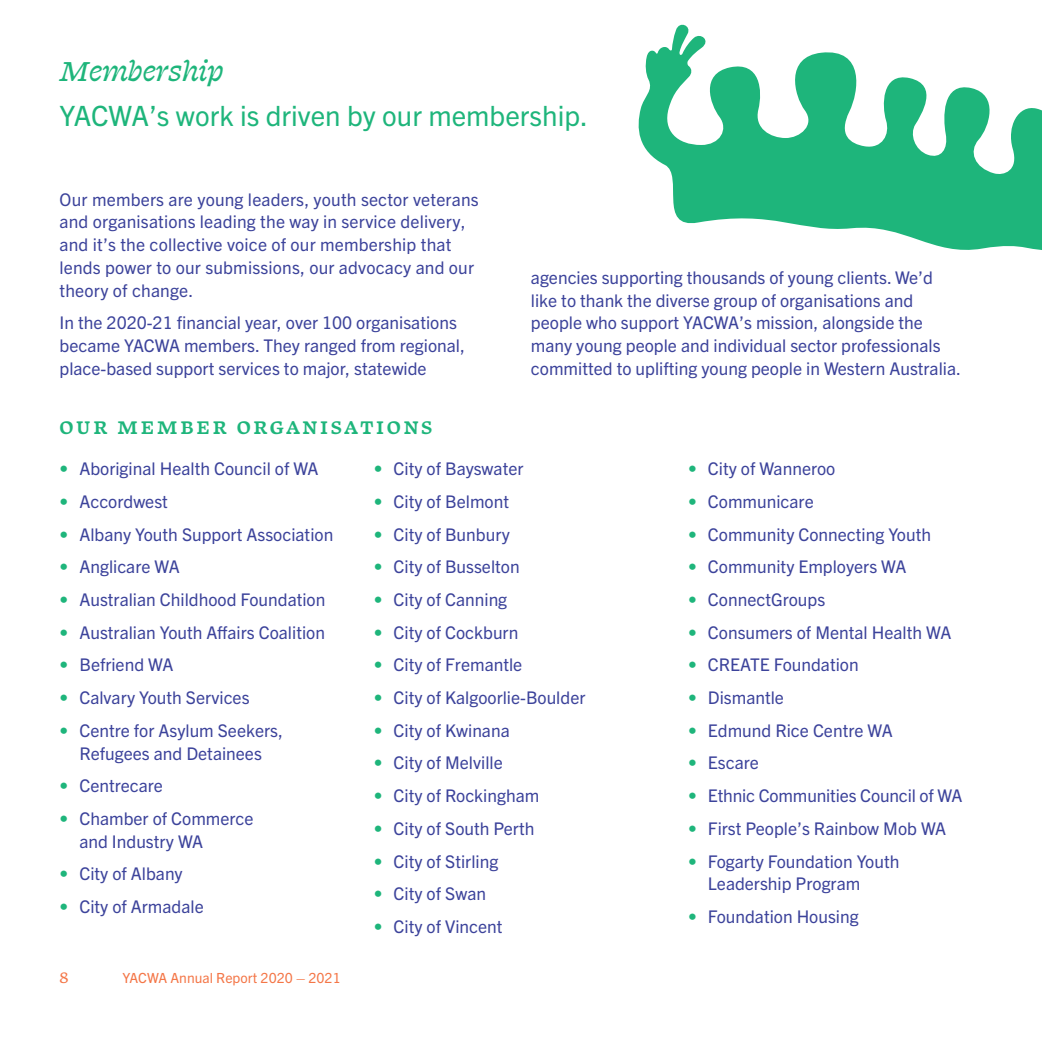
<style>
.page{position:relative;width:1042px;height:1042px;background:#fff}
.page>*{position:absolute;margin:0;border:0;box-sizing:border-box;transform-origin:0 0}
.t1{font:31.5px "Swear Text Medium Cilati";color:#1eb57b}
.t2{font:28px "Trade Gothic Next LT Pro";color:#1eb57b}
.t3{font:700 21px "Swear Text";letter-spacing:.125em;color:#1eb57b}
.t4{font:17.5px/22.8px "Trade Gothic Next LT Pro";color:#3c439b}
.t5{font:500 17.5px "Swear Text";color:#f47647}
.t6{font:14px "Trade Gothic Next LT Pro";color:#f47647}
.s1{color:#1eb57b}
</style>
<div class="page">
<svg style="left:638px;top:24px;width:404px;height:226px;fill:#1eb57b"></svg>
<h1 class="t1" style="left:60px;top:49px;width:166px">Membership</h1>
<h2 class="t2" style="left:60px;top:96px;width:530px">YACWA’s work is driven by our membership.</h2>
<p class="t4" style="left:60px;top:187px;width:421px">Our members are young leaders, youth sector veterans and organisations leading the way in service delivery, and it’s the collective voice of our membership that lends power to our submissions, our advocacy and our theory of change.</p>
<p class="t4" style="left:60px;top:310px;width:407px">In the 2020-21 financial year, over 100 organisations became YACWA members. They ranged from regional, place-based support services to major, statewide</p>
<p class="t3" style="left:60px;top:413px;width:374px">OUR MEMBER ORGANISATIONS</p>
<p class="t4" style="left:531px;top:265px;width:432px">agencies supporting thousands of young clients. We’d like to thank the diverse group of organisations and people who support YACWA’s mission, alongside the many young people and individual sector professionals committed to uplifting young people in Western Australia.</p>
<p class="t4" style="left:60px;top:456px;width:261px"><span class="s1">•</span> Aboriginal Health Council of WA</p>
<p class="t4" style="left:60px;top:489px;width:110px"><span class="s1">•</span> Accordwest</p>
<p class="t4" style="left:60px;top:522px;width:275px"><span class="s1">•</span> Albany Youth Support Association</p>
<p class="t4" style="left:60px;top:554px;width:122px"><span class="s1">•</span> Anglicare WA</p>
<p class="t4" style="left:60px;top:587px;width:267px"><span class="s1">•</span> Australian Childhood Foundation</p>
<p class="t4" style="left:60px;top:620px;width:267px"><span class="s1">•</span> Australian Youth Affairs Coalition</p>
<p class="t4" style="left:60px;top:652px;width:115px"><span class="s1">•</span> Befriend WA</p>
<p class="t4" style="left:60px;top:685px;width:191px"><span class="s1">•</span> Calvary Youth Services</p>
<p class="t4" style="left:60px;top:718px;width:225px;text-align:center"><span class="s1">•</span> Centre for Asylum Seekers,<br>Refugees and Detainees</p>
<p class="t4" style="left:60px;top:773px;width:105px"><span class="s1">•</span> Centrecare</p>
<p class="t4" style="left:79px;top:806px;width:176px;text-indent:-20px"><span class="s1">•</span> Chamber of Commerce and Industry WA</p>
<p class="t4" style="left:60px;top:861px;width:125px"><span class="s1">•</span> City of Albany</p>
<p class="t4" style="left:60px;top:894px;width:146px"><span class="s1">•</span> City of Armadale</p>
<p class="t5" style="left:60px;top:966px;width:11px">8</p>
<p class="t6" style="left:123px;top:968px;width:220px">YACWA Annual Report 2020 – 2021</p>
<p class="t4" style="left:374px;top:456px;width:151px"><span class="s1">•</span> City of Bayswater</p>
<p class="t4" style="left:374px;top:489px;width:137px"><span class="s1">•</span> City of Belmont</p>
<p class="t4" style="left:374px;top:522px;width:138px"><span class="s1">•</span> City of Bunbury</p>
<p class="t4" style="left:374px;top:554px;width:147px"><span class="s1">•</span> City of Busselton</p>
<p class="t4" style="left:374px;top:587px;width:135px"><span class="s1">•</span> City of Canning</p>
<p class="t4" style="left:374px;top:620px;width:146px"><span class="s1">•</span> City of Cockburn</p>
<p class="t4" style="left:374px;top:652px;width:150px"><span class="s1">•</span> City of Fremantle</p>
<p class="t4" style="left:374px;top:685px;width:213px"><span class="s1">•</span> City of Kalgoorlie-Boulder</p>
<p class="t4" style="left:374px;top:718px;width:137px"><span class="s1">•</span> City of Kwinana</p>
<p class="t4" style="left:374px;top:750px;width:130px"><span class="s1">•</span> City of Melville</p>
<p class="t4" style="left:374px;top:783px;width:167px"><span class="s1">•</span> City of Rockingham</p>
<p class="t4" style="left:374px;top:816px;width:162px"><span class="s1">•</span> City of South Perth</p>
<p class="t4" style="left:374px;top:848px;width:126px"><span class="s1">•</span> City of Stirling</p>
<p class="t4" style="left:374px;top:881px;width:114px"><span class="s1">•</span> City of Swan</p>
<p class="t4" style="left:374px;top:914px;width:130px"><span class="s1">•</span> City of Vincent</p>
<p class="t4" style="left:688px;top:456px;width:149px"><span class="s1">•</span> City of Wanneroo</p>
<p class="t4" style="left:688px;top:489px;width:127px"><span class="s1">•</span> Communicare</p>
<p class="t4" style="left:688px;top:522px;width:245px"><span class="s1">•</span> Community Connecting Youth</p>
<p class="t4" style="left:688px;top:554px;width:220px"><span class="s1">•</span> Community Employers WA</p>
<p class="t4" style="left:688px;top:587px;width:139px"><span class="s1">•</span> ConnectGroups</p>
<p class="t4" style="left:688px;top:620px;width:265px"><span class="s1">•</span> Consumers of Mental Health WA</p>
<p class="t4" style="left:688px;top:652px;width:172px"><span class="s1">•</span> CREATE Foundation</p>
<p class="t4" style="left:688px;top:685px;width:97px"><span class="s1">•</span> Dismantle</p>
<p class="t4" style="left:688px;top:718px;width:206px"><span class="s1">•</span> Edmund Rice Centre WA</p>
<p class="t4" style="left:688px;top:750px;width:72px"><span class="s1">•</span> Escare</p>
<p class="t4" style="left:688px;top:783px;width:276px"><span class="s1">•</span> Ethnic Communities Council of WA</p>
<p class="t4" style="left:688px;top:816px;width:260px"><span class="s1">•</span> First People’s Rainbow Mob WA</p>
<p class="t4" style="left:708px;top:848px;width:193px;text-indent:-20px"><span class="s1">•</span> Fogarty Foundation Youth<br>Leadership Program</p>
<p class="t4" style="left:688px;top:904px;width:172px"><span class="s1">•</span> Foundation Housing</p>
</div>
